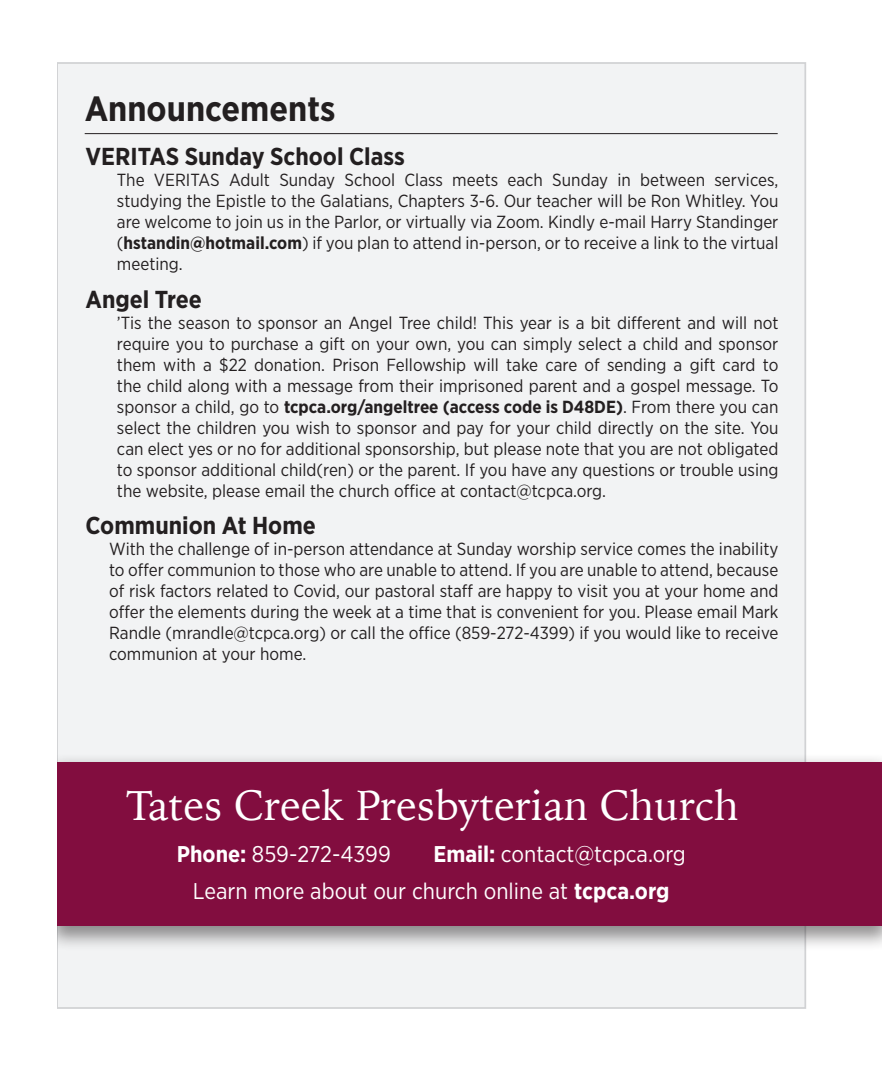
<style>
.page{position:relative;width:882px;height:1071px;background:#fff}
.page>*{position:absolute;margin:0;border:0;box-sizing:border-box;transform-origin:0 0}
.t1{font:42px "Iowan Old Style";color:#fff}
.t2{font:700 35px "Gotham Narrow";color:#231f20}
.Headings{font:700 24.5px "Gotham Narrow";color:#231f20}
.t3{font:22.75px "Gotham Narrow";color:#fff}
.Content{font:17.5px/21px "Gotham Narrow";color:#231f20;text-align:justify}
.Announcement{font:17.5px/21px "Gotham Narrow";color:#231f20;text-align:justify}
.s1{font-weight:700}
</style>
<div class="page">
<div style="left:56px;top:62px;width:750px;height:947px;background:#f2f3f4;border:2px solid #d1d2d4"></div>
<div style="left:40px;top:753px;width:842px;height:198px;background:#231f20;opacity:.5"></div>
<div style="left:58px;top:762px;width:824px;height:164px;background:#820d3f"></div>
<div style="left:0;top:0;width:56px;height:1071px;background:#fff"></div>
<hr style="left:85px;top:133px;width:693px;height:1px;background:#231f20">
<p class="t2" style="left:85px;top:86px;width:252px">Announcements</p>
<p class="Headings" style="left:85px;top:140px;width:321px">VERITAS Sunday School Class</p>
<p class="Content" style="left:117px;top:169px;width:663px">The VERITAS Adult Sunday School Class meets each Sunday in between services, studying the Epistle to the Galatians, Chapters 3-6. Our teacher will be Ron Whitley. You are welcome to join us in the Parlor, or virtually via Zoom. Kindly e-mail Harry Standinger (<span class="s1">hstandin@hotmail.com</span>) if you plan to attend in-person, or to receive a link to the virtual meeting.</p>
<p class="Headings" style="left:85px;top:283px;width:118px">Angel Tree</p>
<p class="Content" style="left:117px;top:312px;width:663px">’Tis the season to sponsor an Angel Tree child! This year is a bit different and will not require you to purchase a gift on your own, you can simply select a child and sponsor them with a $22 donation. Prison Fellowship will take care of sending a gift card to the child along with a message from their imprisoned parent and a gospel message. To sponsor a child, go to <span class="s1">tcpca.org/angeltree (access code is D48DE)</span>. From there you can select the children you wish to sponsor and pay for your child directly on the site. You can elect yes or no for additional sponsorship, but please note that you are not obligated to sponsor additional child(ren) or the parent. If you have any questions or trouble using the website, please email the church office at contact@tcpca.org.</p>
<p class="Headings" style="left:85px;top:510px;width:232px">Communion At Home</p>
<p class="Announcement" style="left:109px;top:538px;width:671px">With the challenge of in-person attendance at Sunday worship service comes the inability to offer communion to those who are unable to attend. If you are unable to attend, because of risk factors related to Covid, our pastoral staff are happy to visit you at your home and offer the elements during the week at a time that is convenient for you. Please email Mark Randle (mrandle@tcpca.org) or call the office (859-272-4399) if you would like to receive communion at your home.</p>
<p class="t1" style="left:127px;top:767px;width:613px">Tates Creek Presbyterian Church</p>
<p class="t3" style="left:177px;top:840px;width:216px"><span class="s1">Phone:</span> 859-272-4399</p>
<p class="t3" style="left:433px;top:840px;width:254px"><span class="s1">Email:</span> contact@tcpca.org</p>
<p class="t3" style="left:193px;top:877px;width:478px">Learn more about our church online at <span class="s1">tcpca.org</span></p>
</div>
